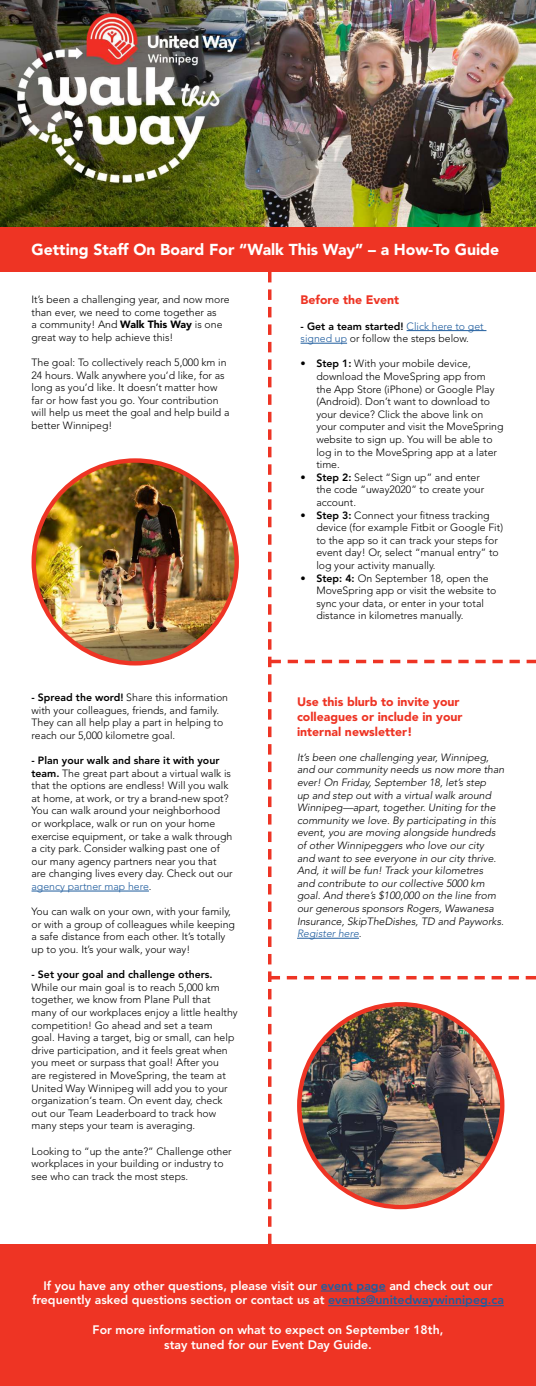
<style>
.page{position:relative;width:536px;height:1386px;background:#fff}
.page>*{position:absolute;margin:0;border:0;box-sizing:border-box;transform-origin:0 0}
.t1{font:900 15.75px "Avenir";color:#fff}
.t2{font:800 12.25px/14.7px "Avenir";color:#fff;text-align:center}
.t3{font:900 12.25px/14.7px "Avenir";color:#ee3424}
.t4{font:300 10.5px/12.6px "Avenir";color:#000}
.t5{font:italic 300 10.5px/12.6px "Avenir";color:#000}
.t6{font:300 10.5px/12.6px "Avenir";color:#205d9e}
.t7{font:800 10.5px "Avenir";color:#000}
.s1{font-weight:800;color:#000}
.s2{color:#000}
.s3{font-weight:800}
.s4{font-weight:900}
.s5{color:#205d9e}
</style>
<div class="page">
<img style="left:0;top:0;width:536px;height:228px">
<div style="left:0;top:228px;width:536px;height:44px;background:#ee3424"></div>
<img style="left:34px;top:461px;width:203px;height:202px;border-radius:101px">
<div style="left:32px;top:458px;width:207px;height:208px;border:4px solid #ee3424;border-radius:50%"></div>
<hr style="left:32px;top:891px;width:117px;height:1px;background:#205d9e">
<div style="left:0;top:1244px;width:536px;height:142px;background:#ee3424"></div>
<hr style="left:320px;top:1291px;width:65px;height:1px;background:#205d9e">
<hr style="left:328px;top:1305px;width:175px;height:1px;background:#205d9e">
<svg style="left:268px;top:272px;width:268px;height:972px"></svg>
<h1 class="t1" style="left:32px;top:242px;width:469px">Getting Staff On Board For “Walk This Way” – a How-To Guide</h1>
<p class="t3" style="left:300px;top:294px;width:100px">Before the Event</p>
<p class="t6" style="left:300px;top:320px;width:184px"><span class="s1">- Get a team started!</span> Click here to get signed up <span class="s2">or follow the steps below.</span></p>
<p class="t4" style="left:316px;top:358px;width:188px;text-indent:-16px"><span class="s3">• Step 1:</span> With your mobile device, download the MoveSpring app from the App Store (iPhone) or Google Play (Android). Don’t want to download to your device? Click the above link on your computer and visit the MoveSpring website to sign up. You will be able to log in to the MoveSpring app at a later time.</p>
<p class="t4" style="left:316px;top:472px;width:169px;text-indent:-16px"><span class="s3">• Step 2:</span> Select “Sign up” and enter the code “uway2020” to create your account.</p>
<p class="t4" style="left:316px;top:509px;width:188px;text-indent:-16px"><span class="s3">• Step 3:</span> Connect your fitness tracking device (for example Fitbit or Google Fit) to the app so it can track your steps for event day! Or, select “manual entry” to log your activity manually.</p>
<p class="t4" style="left:316px;top:572px;width:181px;text-indent:-16px"><span class="s3">• Step: 4:</span> On September 18, open the MoveSpring app or visit the website to sync your data, or enter in your total distance in kilometres manually.</p>
<p class="t4" style="left:32px;top:294px;width:199px">It’s been a challenging year, and now more than ever, we need to come together as<br>a community! And <span class="s4">Walk This Way</span> is one great way to help achieve this!</p>
<p class="t4" style="left:32px;top:357px;width:199px">The goal: To collectively reach 5,000 km in 24 hours. Walk anywhere you’d like, for as long as you’d like. It doesn’t matter how far or how fast you go. Your contribution will help us meet the goal and help build a better Winnipeg!</p>
<p class="t4" style="left:32px;top:692px;width:198px"><span class="s3">- Spread the word!</span> Share this information with your colleagues, friends, and family.<br>They can all help play a part in helping to reach our 5,000 kilometre goal.</p>
<p class="t4" style="left:32px;top:755px;width:202px"><span class="s3">- Plan your walk and share it with your team.</span> The great part about a virtual walk is that the options are endless! Will you walk at home, at work, or try a brand-new spot?<br>You can walk around your neighborhood<br>or workplace, walk or run on your home exercise equipment, or take a walk through a city park. Consider walking past one of our many agency partners near you that are changing lives every day. Check out our <span class="s5">agency partner map here</span>.</p>
<p class="t4" style="left:32px;top:906px;width:205px">You can walk on your own, with your family, or with a group of colleagues while keeping a safe distance from each other. It’s totally up to you. It’s your walk, your way!</p>
<p class="t7" style="left:32px;top:970px;width:183px">- Set your goal and challenge others.</p>
<p class="t4" style="left:32px;top:982px;width:208px">While our main goal is to reach 5,000 km together, we know from Plane Pull that many of our workplaces enjoy a little healthy competition! Go ahead and set a team goal. Having a target, big or small, can help drive participation, and it feels great when you meet or surpass that goal! After you<br>are registered in MoveSpring, the team at United Way Winnipeg will add you to your organization‘s team. On event day, check out our Team Leaderboard to track how many steps your team is averaging.</p>
<p class="t4" style="left:32px;top:1146px;width:202px">Looking to “up the ante?” Challenge other workplaces in your building or industry to see who can track the most steps.</p>
<p class="t3" style="left:297px;top:696px;width:167px">Use this blurb to invite your colleagues or include in your internal newsletter!</p>
<p class="t5" style="left:297px;top:752px;width:209px">It’s been one challenging year, Winnipeg, and our community needs us now more than ever! On Friday, September 18, let’s step<br>up and step out with a virtual walk around Winnipeg—apart, together. Uniting for the community we love. By participating in this event, you are moving alongside hundreds of other Winnipeggers who love our city<br>and want to see everyone in our city thrive.<br>And, it will be fun! Track your kilometres<br>and contribute to our collective 5000 km goal. And there’s $100,000 on the line from our generous sponsors Rogers, Wawanesa Insurance, SkipTheDishes, TD and Payworks.<br><span class="s5">Register here</span>.</p>
<p class="t2" style="left:32px;top:1279px;width:473px">If you have any other questions, please visit our <span class="s5">event page</span> and check out our frequently asked questions section or contact us at <span class="s5">events@unitedwaywinnipeg.ca</span></p>
<p class="t2" style="left:93px;top:1323px;width:352px">For more information on what to expect on September 18th, stay tuned for our Event Day Guide.</p>
</div>
